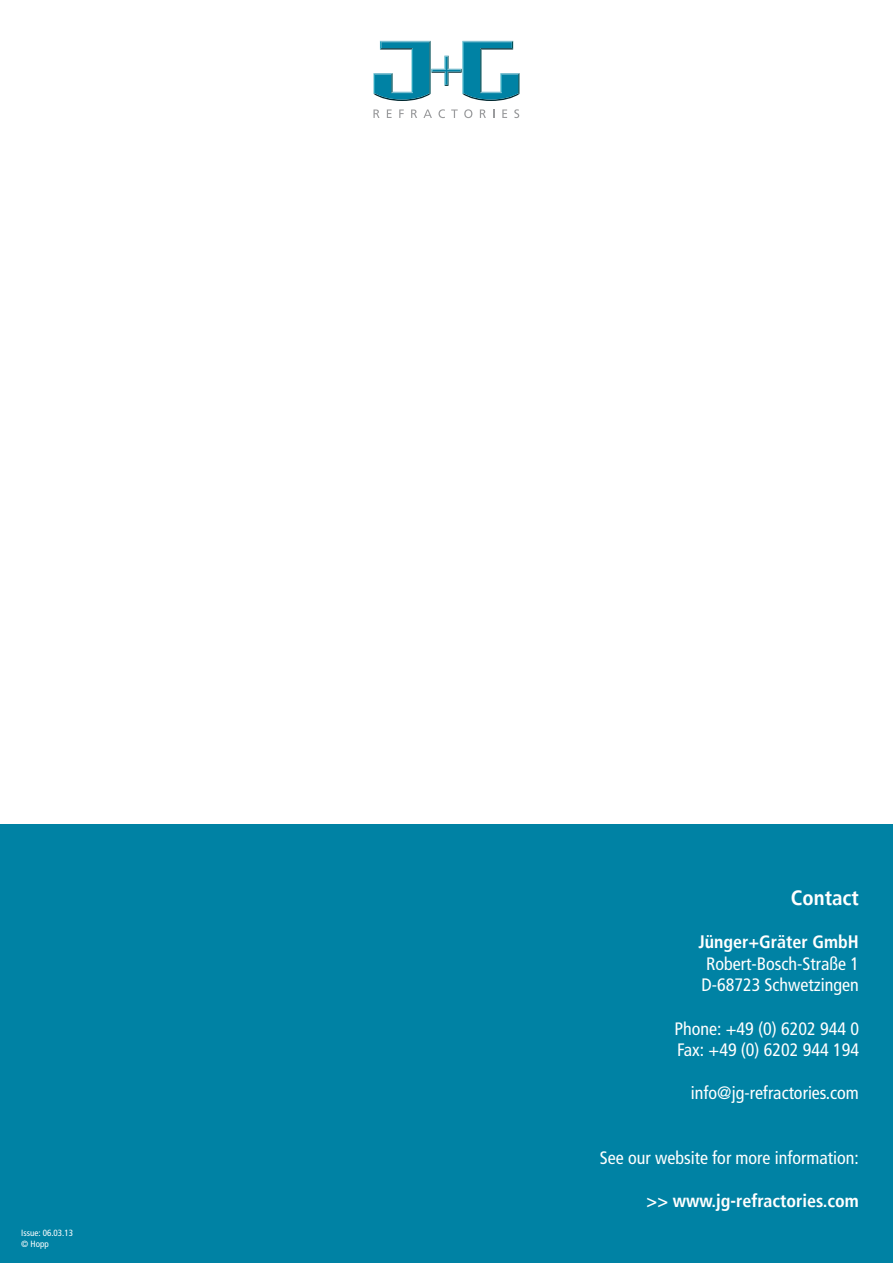
<style>
.page{position:relative;width:893px;height:1263px;background:#fff}
.page>*{position:absolute;margin:0;border:0;box-sizing:border-box;transform-origin:0 0}
.t1{font:700 condensed 21px "Frutiger LT";color:#fff}
.t2{font:condensed 18px "Frutiger LT";color:#fff}
.t3{font:700 condensed 18px "Frutiger LT";color:#fff}
.t4{font:condensed 9px "Frutiger LT";color:#fff}
</style>
<div class="page">
<svg style="left:373px;top:109px;width:7px;height:9px"></svg>
<svg style="left:387px;top:109px;width:5px;height:9px"></svg>
<svg style="left:399px;top:109px;width:5px;height:9px"></svg>
<svg style="left:411px;top:109px;width:6px;height:9px"></svg>
<svg style="left:423px;top:109px;width:9px;height:9px"></svg>
<svg style="left:438px;top:109px;width:7px;height:9px"></svg>
<svg style="left:451px;top:109px;width:7px;height:9px"></svg>
<svg style="left:464px;top:109px;width:8px;height:9px"></svg>
<svg style="left:480px;top:109px;width:6px;height:9px"></svg>
<svg style="left:502px;top:109px;width:5px;height:9px"></svg>
<svg style="left:514px;top:109px;width:5px;height:9px"></svg>
<svg style="left:374px;top:41px;width:145px;height:60px"></svg>
<div style="left:0;top:825px;width:893px;height:438px;background:#0082a4"></div>
<p class="t4" style="left:21px;top:1227px;width:53px">Issue: 06.03.13</p>
<p class="t4" style="left:21px;top:1238px;width:29px">© Hopp</p>
<p class="t1" style="left:791px;top:885px;width:70px">Contact</p>
<p class="t3" style="left:698px;top:931px;width:162px">Jünger+Gräter GmbH</p>
<p class="t2" style="left:706px;top:953px;width:154px">Robert-Bosch-Straße 1</p>
<p class="t2" style="left:701px;top:974px;width:159px">D-68723 Schwetzingen</p>
<p class="t2" style="left:674px;top:1018px;width:186px">Phone: +49 (0) 6202 944 0</p>
<p class="t2" style="left:677px;top:1039px;width:183px">Fax: +49 (0) 6202 944 194</p>
<p class="t2" style="left:691px;top:1082px;width:170px">info@jg-refractories.com</p>
<p class="t2" style="left:600px;top:1147px;width:261px">See our website for more information:</p>
<p class="t3" style="left:646px;top:1190px;width:214px">&gt;&gt; www.jg-refractories.com</p>
</div>
